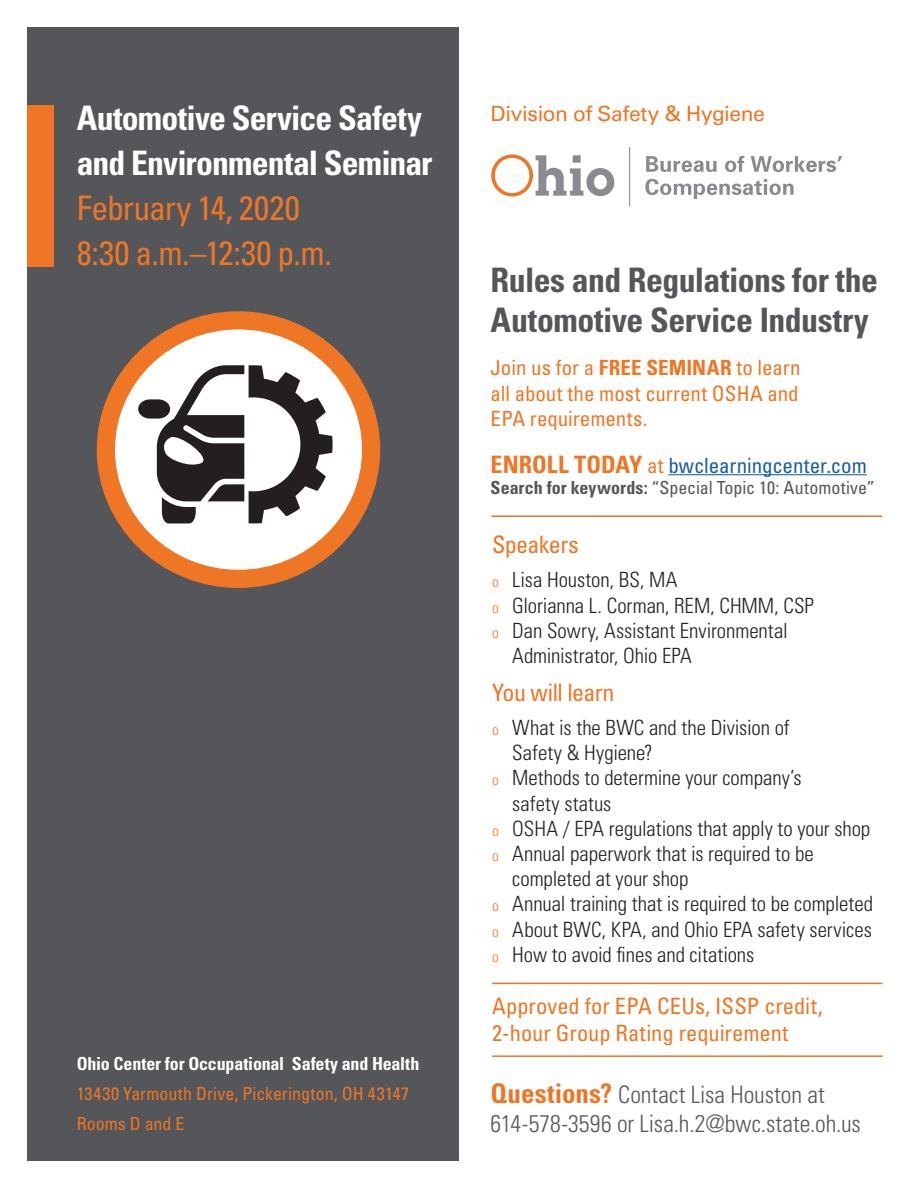
<style>
.page{position:relative;width:918px;height:1188px;background:#fff}
.page>*{position:absolute;margin:0;border:0;box-sizing:border-box;transform-origin:0 0}
.t1{font:700 condensed 33.75px/40.5px "Univers LT Std";letter-spacing:-.01em;color:#54565a}
.t2{font:700 condensed 33.75px "Univers LT Std";letter-spacing:-.025em;color:#fff}
.t3{font:condensed 33.75px/45px "Univers LT Std";letter-spacing:-.01em;color:#ee7625}
.t4{font:300 condensed 24px/28.8px "Univers LT Std";color:#54565a}
.t5{font:condensed 24px "Univers LT Std";letter-spacing:-.025em;color:#ee7625}
.t6{font:condensed 22.5px/27px "Univers LT Std";letter-spacing:-.005em;color:#ee7625}
.t7{font:300 condensed 21px "Univers LT Std";color:#231f20}
.t8{font:condensed 21px/25.2px "Univers LT Std";color:#ee7625;text-align:justify}
.t9{font:condensed 21px "Univers LT Std";letter-spacing:-.005em;color:#175d9e}
.t10{font:21px "Univers LT Std";letter-spacing:-.02em;color:#ee7625}
.t11{font:condensed 18px/30px "Univers LT Std";color:#ee7625}
.t12{font:condensed 18px "Univers LT Std";color:#54565a}
.t13{font:700 condensed 18px "Univers LT Std";letter-spacing:-.01em;color:#fff}
.s1{font-weight:700}
.s2{font-weight:700;font-size:24px;color:#ee7625}
.s3{color:#ee7625}
.s4{font-size:15px;color:#ee7625}
.s5{font-weight:700;font-size:27px;color:#ee7625}
</style>
<div class="page">
<div style="left:27px;top:27px;width:432px;height:1134px;background:#54565a"></div>
<div style="left:27px;top:105px;width:27px;height:162px;background:#ee7625"></div>
<hr style="left:668px;top:474px;width:199px;height:1px;background:#175d9e">
<svg style="left:491px;top:154px;width:123px;height:43px"></svg>
<svg style="left:646px;top:156px;width:71px;height:16px"></svg>
<svg style="left:725px;top:156px;width:19px;height:16px"></svg>
<svg style="left:751px;top:156px;width:91px;height:16px"></svg>
<svg style="left:645px;top:179px;width:149px;height:20px"></svg>
<hr style="left:629px;top:147px;width:1px;height:59px;background:#898b8e">
<svg style="left:106px;top:320px;width:265px;height:259px;background:#fbe0ce"></svg>
<div style="left:97px;top:311px;width:283px;height:277px;border:18px solid #ee7625;border-radius:50%"></div>
<hr style="left:492px;top:983px;width:391px;height:1px;background:#ee7625">
<hr style="left:492px;top:1055px;width:391px;height:2px;background:#ee7625">
<svg style="left:138px;top:365px;width:195px;height:158px;background:#a2a0a0"></svg>
<hr style="left:491px;top:515px;width:391px;height:2px;background:#ee7625">
<h1 class="t2" style="left:77px;top:97px;width:347px">Automotive Service Safety</h1>
<p class="t10" style="left:491px;top:101px;width:276px">Division of Safety &amp; Hygiene</p>
<h1 class="t2" style="left:77px;top:142px;width:357px">and Environmental Seminar</h1>
<h1 class="t3" style="left:77px;top:185px;width:257px">February 14, 2020<br>8:30 a.m.–12:30 p.m.</h1>
<h1 class="t1" style="left:491px;top:259px;width:389px">Rules and Regulations for the<br>Automotive Service Industry</h1>
<p class="t8" style="left:491px;top:355px;width:311px">Join us for a <span class="s1">FREE SEMINAR</span> to learn all about the most current OSHA and EPA requirements.</p>
<p class="t9" style="left:491px;top:452px;width:378px"><span class="s2">ENROLL TODAY</span> <span class="s3">at</span> bwclearningcenter.com</p>
<p class="t12" style="left:491px;top:476px;width:386px"><span class="s1">Search for keywords:</span> “Special Topic 10: Automotive”</p>
<p class="t13" style="left:77px;top:1053px;width:344px">Ohio Center for Occupational Safety and Health</p>
<p class="t11" style="left:77px;top:1078px;width:334px">13430 Yarmouth Drive, Pickerington, OH 43147<br>Rooms D and E</p>
<p class="t5" style="left:492px;top:530px;width:88px">Speakers</p>
<p class="t7" style="left:492px;top:567px;width:187px"><span class="s4">o</span> Lisa Houston, BS, MA</p>
<p class="t7" style="left:492px;top:593px;width:323px"><span class="s4">o</span> Glorianna L. Corman, REM, CHMM, CSP</p>
<p class="t7" style="left:492px;top:618px;width:297px"><span class="s4">o</span> Dan Sowry, Assistant Environmental</p>
<p class="t7" style="left:512px;top:643px;width:181px">Administrator, Ohio EPA</p>
<p class="t5" style="left:492px;top:677px;width:124px">You will learn</p>
<p class="t7" style="left:492px;top:715px;width:299px"><span class="s4">o</span> What is the BWC and the Division of</p>
<p class="t7" style="left:512px;top:740px;width:142px">Safety &amp; Hygiene?</p>
<p class="t7" style="left:492px;top:765px;width:311px"><span class="s4">o</span> Methods to determine your company’s</p>
<p class="t7" style="left:512px;top:791px;width:101px">safety status</p>
<p class="t7" style="left:492px;top:816px;width:380px"><span class="s4">o</span> OSHA / EPA regulations that apply to your shop</p>
<p class="t7" style="left:492px;top:841px;width:323px"><span class="s4">o</span> Annual paperwork that is required to be</p>
<p class="t7" style="left:512px;top:866px;width:178px">completed at your shop</p>
<p class="t7" style="left:492px;top:891px;width:383px"><span class="s4">o</span> Annual training that is required to be completed</p>
<p class="t7" style="left:492px;top:917px;width:381px"><span class="s4">o</span> About BWC, KPA, and Ohio EPA safety services</p>
<p class="t7" style="left:492px;top:942px;width:264px"><span class="s4">o</span> How to avoid fines and citations</p>
<p class="t6" style="left:492px;top:993px;width:332px">Approved for EPA CEUs, ISSP credit,<br>2-hour Group Rating requirement</p>
<p class="t4" style="left:491px;top:1080px;width:372px"><span class="s5">Questions?</span> Contact Lisa Houston at<br>614-578-3596 or Lisa.h.2@bwc.state.oh.us</p>
</div>
